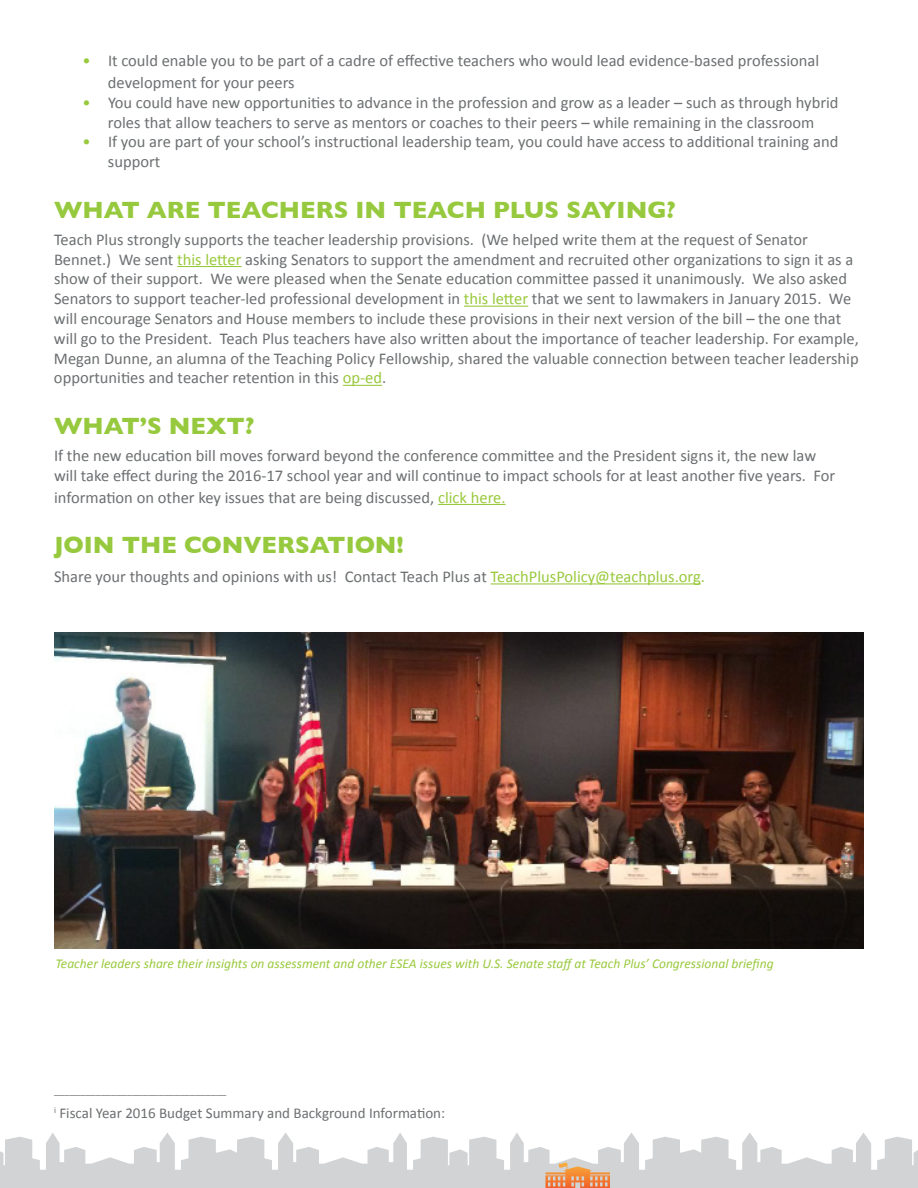
<style>
.page{position:relative;width:918px;height:1188px;background:#fff}
.page>*{position:absolute;margin:0;border:0;box-sizing:border-box;transform-origin:0 0}
.t1{font:700 24px "Gill Sans";color:#97c93e}
.t2{font:16.5px/19.8px "Calibri";color:#6c6f71}
.t3{font:15px "Calibri";color:#6c6f71}
.t4{font:italic 13.5px "Calibri";color:#99c93d}
.t5{font:10.5px "Calibri";color:#6c6f71}
.s1{color:#99c93d}
</style>
<div class="page">
<hr style="left:177px;top:266px;width:65px;height:1px;background:#99c93d">
<hr style="left:464px;top:306px;width:64px;height:1px;background:#99c93d">
<hr style="left:343px;top:385px;width:39px;height:1px;background:#99c93d">
<hr style="left:438px;top:504px;width:68px;height:1px;background:#99c93d">
<hr style="left:491px;top:583px;width:210px;height:1px;background:#99c93d">
<svg style="left:0;top:1133px;width:918px;height:55px;fill:#d1d3d4"></svg>
<svg style="left:545px;top:1163px;width:65px;height:25px;background:#e3a57b"></svg>
<img style="left:54px;top:632px;width:810px;height:317px">
<p class="t2" style="left:108px;top:50px;width:713px;line-height:21.6px;text-indent:-25px"><span class="s1">•</span> It could enable you to be part of a cadre of effective teachers who would lead evidence-based professional development for your peers</p>
<p class="t2" style="left:82px;top:92px;width:758px;text-align:center"><span class="s1">•</span> You could have new opportunities to advance in the profession and grow as a leader – such as through hybrid roles that allow teachers to serve as mentors or coaches to their peers – while remaining in the classroom</p>
<p class="t2" style="left:108px;top:132px;width:732px;text-indent:-25px"><span class="s1">•</span> If you are part of your school’s instructional leadership team, you could have access to additional training and support</p>
<h1 class="t1" style="left:54px;top:190px;width:623px">WHAT ARE TEACHERS IN TEACH PLUS SAYING?</h1>
<p class="t2" style="left:54px;top:230px;width:806px">Teach Plus strongly supports the teacher leadership provisions. (We helped write them at the request of Senator Bennet.) We sent <span class="s1">this letter</span> asking Senators to support the amendment and recruited other organizations to sign it as a show of their support. We were pleased when the Senate education committee passed it unanimously. We also asked Senators to support teacher-led professional development in <span class="s1">this letter</span> that we sent to lawmakers in January 2015. We will encourage Senators and House members to include these provisions in their next version of the bill – the one that will go to the President. Teach Plus teachers have also written about the importance of teacher leadership. For example, Megan Dunne, an alumna of the Teaching Policy Fellowship, shared the valuable connection between teacher leadership opportunities and teacher retention in this <span class="s1">op-ed</span>.</p>
<h1 class="t1" style="left:54px;top:407px;width:202px">WHAT’S NEXT?</h1>
<p class="t2" style="left:54px;top:446px;width:783px">If the new education bill moves forward beyond the conference committee and the President signs it, the new law will take effect during the 2016-17 school year and will continue to impact schools for at least another five years. For</p>
<p class="t2" style="left:54px;top:487px;width:453px">information on other key issues that are being discussed, <span class="s1">click here.</span></p>
<h1 class="t1" style="left:54px;top:526px;width:351px">JOIN THE CONVERSATION!</h1>
<p class="t2" style="left:54px;top:567px;width:653px">Share your thoughts and opinions with us! Contact Teach Plus at <span class="s1">TeachPlusPolicy@teachplus.org.</span></p>
<p class="t4" style="left:56px;top:954px;width:720px">Teacher leaders share their insights on assessment and other ESEA issues with U.S. Senate staff at Teach Plus’ Congressional briefing</p>
<p class="t5" style="left:54px;top:1084px;width:174px">_________________________________</p>
<p class="t3" style="left:54px;top:1104px;width:393px"><sup>i</sup> Fiscal Year 2016 Budget Summary and Background Information:</p>
</div>
